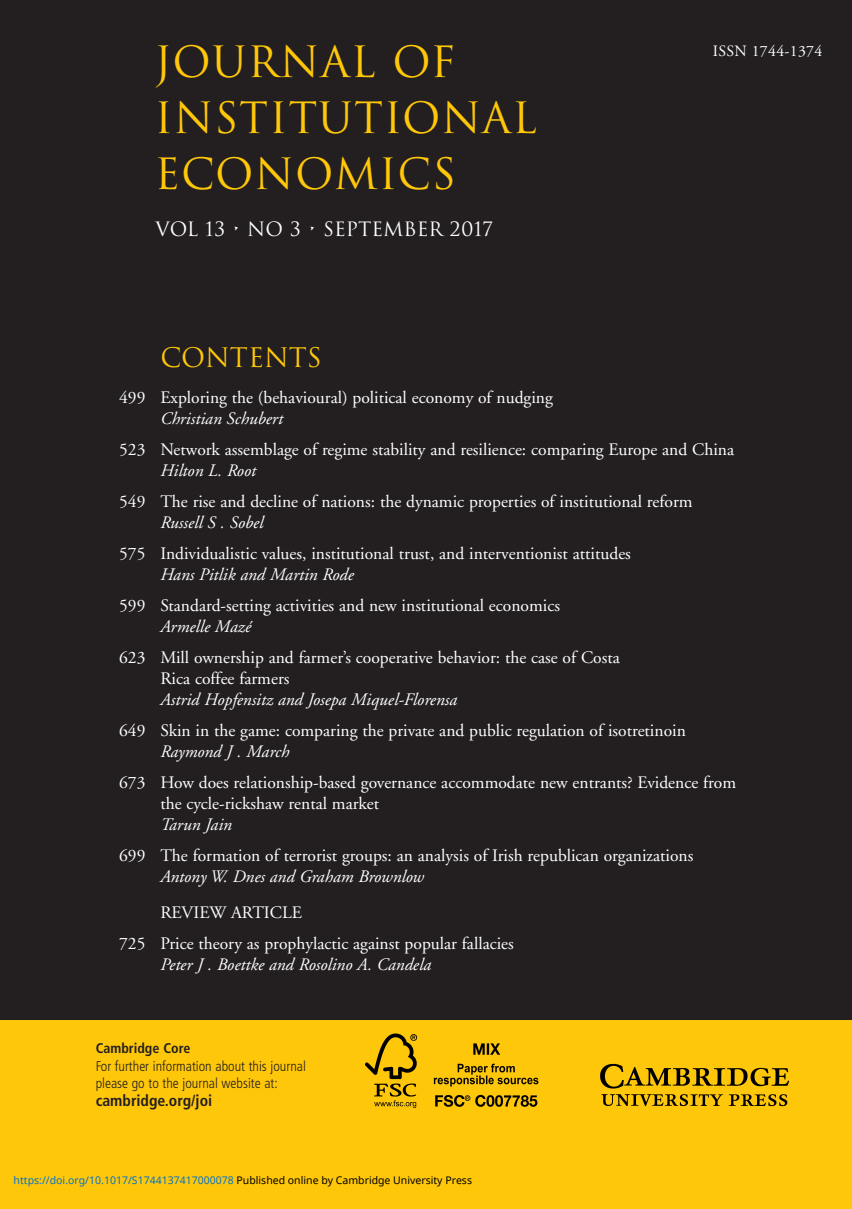
<style>
.page{position:relative;width:852px;height:1209px;background:#fff}
.page>*{position:absolute;margin:0;border:0;box-sizing:border-box;transform-origin:0 0}
.t1{font:42px/56px "Trajan";letter-spacing:.02em;color:#ffc709}
.t2{font:26.25px "Trajan";color:#ffc709}
.t3{font:19.25px "Trajan";color:#fff}
.t4{font:17.5px/21px "Adobe Garamond";color:#fff}
.t5{font:italic 17.5px "Adobe Garamond";color:#fff}
.t6{font:700 condensed 15.75px "Frutiger LT Std";color:#231f20}
.t7{font:15.75px "Adobe Garamond";letter-spacing:.02em;color:#fff}
.t8{font:300 condensed 14px/17.5px "Frutiger LT Std";color:#231f20}
.t9{font:700 condensed 14px "Frutiger LT Std";color:#231f20}
.t10{font:10.5px "Noto Sans";color:#0172cf}
.s1{color:#000}
</style>
<div class="page">
<div style="left:0;top:0;width:852px;height:1208px;background:#231f20"></div>
<div style="left:0;top:1020px;width:852px;height:188px;background:#ffc709"></div>
<img style="left:366px;top:1033px;width:173px;height:75px">
<img style="left:600px;top:1063px;width:190px;height:44px">
<h1 class="t1" style="left:155px;top:34px;width:384px">JOURNAL OF<br>INSTITUTIONAL<br>ECONOMICS</h1>
<p class="t3" style="left:155px;top:218px;width:339px">VOL 13 • NO 3 • SEPTEMBER 2017</p>
<p class="t7" style="left:713px;top:45px;width:111px">ISSN 1744-1374</p>
<h2 class="t2" style="left:160px;top:342px;width:163px">CONTENTS</h2>
<p class="t4" style="left:119px;top:388px;width:435px">499 Exploring the (behavioural) political economy of nudging</p>
<p class="t5" style="left:160px;top:411px;width:124px">Christian Schubert</p>
<p class="t4" style="left:119px;top:440px;width:616px">523 Network assemblage of regime stability and resilience: comparing Europe and China</p>
<p class="t5" style="left:160px;top:463px;width:97px">Hilton L. Root</p>
<p class="t4" style="left:119px;top:492px;width:575px">549 The rise and decline of nations: the dynamic properties of institutional reform</p>
<p class="t5" style="left:160px;top:515px;width:105px">Russell S . Sobel</p>
<p class="t4" style="left:119px;top:544px;width:513px">575 Individualistic values, institutional trust, and interventionist attitudes</p>
<p class="t5" style="left:160px;top:567px;width:195px">Hans Pitlik and Martin Rode</p>
<p class="t4" style="left:119px;top:596px;width:442px">599 Standard-setting activities and new institutional economics</p>
<p class="t5" style="left:160px;top:619px;width:92px">Armelle Mazé</p>
<p class="t4" style="left:160px;top:648px;width:461px;text-indent:-41px">623 Mill ownership and farmer’s cooperative behavior: the case of Costa<br>Rica coffee farmers</p>
<p class="t5" style="left:160px;top:692px;width:298px">Astrid Hopfensitz and Josepa Miquel-Florensa</p>
<p class="t4" style="left:119px;top:721px;width:568px">649 Skin in the game: comparing the private and public regulation of isotretinoin</p>
<p class="t5" style="left:160px;top:744px;width:130px">Raymond J . March</p>
<p class="t4" style="left:160px;top:772px;width:577px;text-indent:-41px">673 How does relationship-based governance accommodate new entrants? Evidence from the cycle-rickshaw rental market</p>
<p class="t5" style="left:160px;top:817px;width:73px">Tarun Jain</p>
<p class="t4" style="left:119px;top:845px;width:576px">699 The formation of terrorist groups: an analysis of Irish republican organizations</p>
<p class="t5" style="left:160px;top:868px;width:265px">Antony W. Dnes and Graham Brownlow</p>
<p class="t4" style="left:119px;top:897px;width:396px;line-height:31px;text-indent:41px">REVIEW ARTICLE<br>725 Price theory as prophylactic against popular fallacies</p>
<p class="t5" style="left:160px;top:956px;width:272px">Peter J . Boettke and Rosolino A. Candela</p>
<p class="t9" style="left:96px;top:1042px;width:96px">Cambridge Core</p>
<p class="t8" style="left:96px;top:1057px;width:212px">For further information about this journal please go to the journal website at:</p>
<p class="t6" style="left:96px;top:1093px;width:118px">cambridge.org/joi</p>
<p class="t10" style="left:14px;top:1172px;width:460px">https://doi.org/10.1017/S1744137417000078 <span class="s1">Published online by Cambridge University Press</span></p>
</div>
